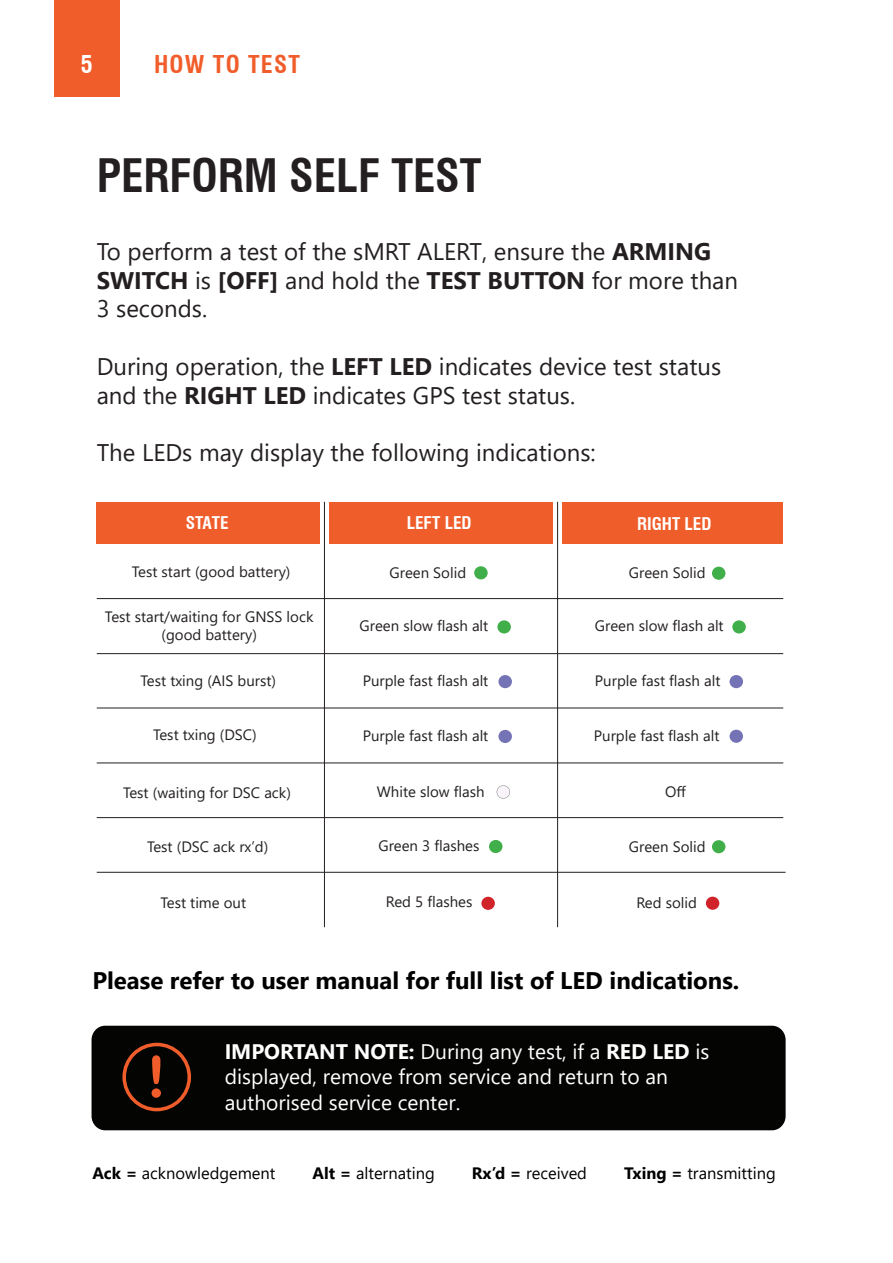
<style>
.page{position:relative;width:893px;height:1263px;background:#fff}
.page>*{position:absolute;margin:0;border:0;box-sizing:border-box;transform-origin:0 0}
.t1{font:700 condensed 45px "Swiss 721 BT";color:#231f20}
.t2{font:24px/28.8px "Segoe UI";color:#231f20}
.t3{font:700 24px "Segoe UI";color:#000001}
.t4{font:700 condensed 24px "Swiss 721 BT";letter-spacing:.05em;color:#f15d2a}
.t5{font:700 condensed 24px "Swiss 721 BT";color:#fff}
.t6{font:21px/25.2px "Segoe UI";color:#fff}
.t7{font:700 condensed 17.1px "Swiss 721 BT";color:#fff}
.t8{font:16.5px "Segoe UI";color:#000001}
.t9{font:15px/18px "Segoe UI";color:#231f20;text-align:center}
.s1{font-weight:700}
</style>
<div class="page">
<div style="left:54px;top:0;width:65px;height:97px;background:#f15d2a"></div>
<div style="left:92px;top:1026px;width:694px;height:104px;background:#040503;border-radius:14px"></div>
<svg style="left:122px;top:1043px;width:69px;height:68px"></svg>
<div style="left:152px;top:1088px;width:9px;height:10px;background:#f15d2a;border-radius:50%"></div>
<div style="left:562px;top:502px;width:221px;height:42px;background:#ef5d2a"></div>
<div style="left:329px;top:502px;width:223px;height:42px;background:#ef5d2a"></div>
<div style="left:97px;top:502px;width:223px;height:42px;background:#ef5d2a"></div>
<hr style="left:324px;top:502px;width:1px;height:425px;background:#231f20">
<hr style="left:557px;top:502px;width:1px;height:425px;background:#231f20">
<hr style="left:97px;top:598px;width:686px;height:1px;background:#231f20">
<div style="left:474px;top:566px;width:14px;height:13px;background:#40ae49;border-radius:50%"></div>
<hr style="left:97px;top:653px;width:686px;height:1px;background:#231f20">
<div style="left:498px;top:675px;width:14px;height:13px;background:#7373b6;border-radius:50%"></div>
<hr style="left:97px;top:763px;width:686px;height:1px;background:#231f20">
<hr style="left:97px;top:708px;width:686px;height:1px;background:#231f20">
<hr style="left:97px;top:817px;width:686px;height:1px;background:#231f20">
<div style="left:489px;top:840px;width:13px;height:13px;background:#40ae49;border-radius:50%"></div>
<hr style="left:97px;top:872px;width:689px;height:1px;background:#231f20">
<div style="left:481px;top:897px;width:14px;height:13px;background:#d1232a;border-radius:50%"></div>
<div style="left:706px;top:897px;width:13px;height:13px;background:#d1232a;border-radius:50%"></div>
<div style="left:712px;top:567px;width:13px;height:13px;background:#40ae49;border-radius:50%"></div>
<div style="left:497px;top:620px;width:14px;height:13px;background:#40ae49;border-radius:50%"></div>
<div style="left:732px;top:620px;width:14px;height:13px;background:#40ae49;border-radius:50%"></div>
<div style="left:498px;top:730px;width:14px;height:13px;background:#7373b6;border-radius:50%"></div>
<div style="left:712px;top:840px;width:13px;height:13px;background:#40ae49;border-radius:50%"></div>
<div style="left:729px;top:675px;width:14px;height:13px;background:#7373b6;border-radius:50%"></div>
<div style="left:729px;top:730px;width:14px;height:13px;background:#7373b6;border-radius:50%"></div>
<svg style="left:497px;top:785px;width:13px;height:13px"></svg>
<p class="t5" style="left:81px;top:50px;width:13px">5</p>
<p class="t4" style="left:154px;top:50px;width:147px">HOW TO TEST</p>
<p class="t1" style="left:97px;top:148px;width:386px">PERFORM SELF TEST</p>
<p class="t2" style="left:97px;top:235px;width:643px">To perform a test of the sMRT ALERT, ensure the <span class="s1">ARMING<br>SWITCH</span> is <span class="s1">[OFF]</span> and hold the <span class="s1">TEST BUTTON</span> for more than<br>3 seconds.</p>
<p class="t2" style="left:97px;top:350px;width:626px">During operation, the <span class="s1">LEFT LED</span> indicates device test status and the <span class="s1">RIGHT LED</span> indicates GPS test status.</p>
<p class="t2" style="left:97px;top:436px;width:501px">The LEDs may display the following indications:</p>
<p class="t7" style="left:186px;top:513px;width:44px">STATE</p>
<p class="t7" style="left:407px;top:513px;width:66px">LEFT LED</p>
<p class="t7" style="left:637px;top:513px;width:76px">RIGHT LED</p>
<p class="t9" style="left:132px;top:561px;width:160px">Test start (good battery)</p>
<p class="t9" style="left:105px;top:606px;width:210px">Test start/waiting for GNSS lock (good battery)</p>
<p class="t9" style="left:141px;top:671px;width:137px">Test txing (AIS burst)</p>
<p class="t9" style="left:153px;top:725px;width:105px">Test txing (DSC)</p>
<p class="t9" style="left:389px;top:562px;width:78px">Green Solid</p>
<p class="t9" style="left:629px;top:562px;width:78px">Green Solid</p>
<p class="t9" style="left:360px;top:615px;width:130px">Green slow flash alt</p>
<p class="t9" style="left:595px;top:616px;width:130px">Green slow flash alt</p>
<p class="t9" style="left:363px;top:671px;width:127px">Purple fast flash alt</p>
<p class="t9" style="left:363px;top:726px;width:127px">Purple fast flash alt</p>
<p class="t9" style="left:595px;top:671px;width:127px">Purple fast flash alt</p>
<p class="t9" style="left:594px;top:725px;width:127px">Purple fast flash alt</p>
<p class="t9" style="left:123px;top:782px;width:169px">Test (waiting for DSC ack)</p>
<p class="t9" style="left:147px;top:836px;width:123px">Test (DSC ack rx’d)</p>
<p class="t9" style="left:160px;top:892px;width:87px">Test time out</p>
<p class="t9" style="left:377px;top:781px;width:109px">White slow flash</p>
<p class="t9" style="left:378px;top:835px;width:103px">Green 3 flashes</p>
<p class="t9" style="left:386px;top:891px;width:88px">Red 5 flashes</p>
<p class="t9" style="left:665px;top:781px;width:22px">Off</p>
<p class="t9" style="left:629px;top:836px;width:78px">Green Solid</p>
<p class="t9" style="left:636px;top:892px;width:62px">Red solid</p>
<p class="t3" style="left:92px;top:958px;width:648px">Please refer to user manual for full list of LED indications.</p>
<p class="t6" style="left:225px;top:1037px;width:486px"><span class="s1">IMPORTANT NOTE:</span> During any test, if a <span class="s1">RED LED</span> is displayed, remove from service and return to an authorised service center.</p>
<p class="t8" style="left:92px;top:1157px;width:185px"><span class="s1">Ack =</span> acknowledgement</p>
<p class="t8" style="left:313px;top:1157px;width:124px"><span class="s1">Alt =</span> alternating</p>
<p class="t8" style="left:472px;top:1157px;width:117px"><span class="s1">Rx’d =</span> received</p>
<p class="t8" style="left:624px;top:1157px;width:153px"><span class="s1">Txing =</span> transmitting</p>
</div>
